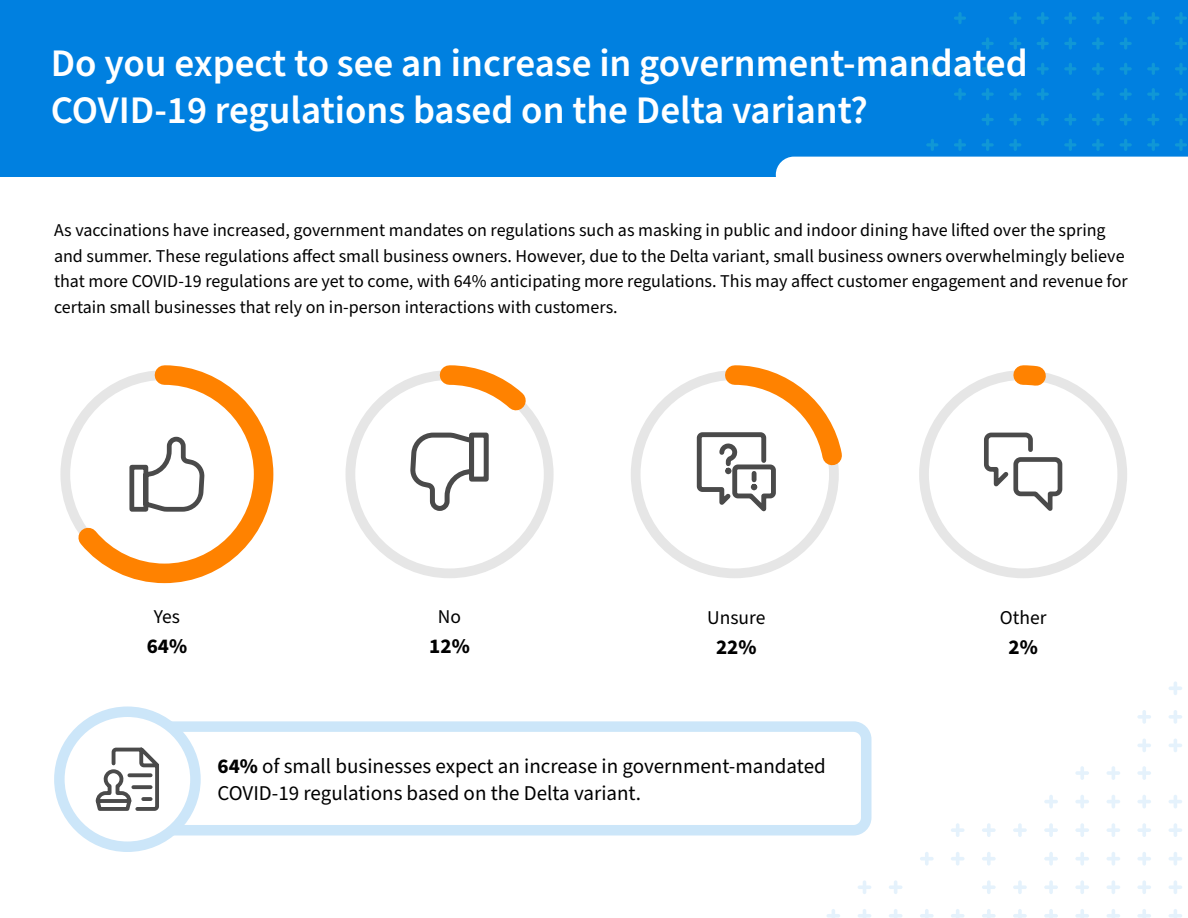
<style>
.page{position:relative;width:1188px;height:918px;background:#fff}
.page>*{position:absolute;margin:0;border:0;box-sizing:border-box;transform-origin:0 0}
.heading_3{font:600 39px/46.5px "Source Sans Pro";color:#fff}
.Intro_para{font:21px/27px "Source Sans Pro";color:#000}
.Chart_number{font:700 21px "Source Sans Pro";color:#000}
.Chart_number-2{font:19.5px "Source Sans Pro";color:#000}
.Body{font:18px/25.5px "Source Sans Pro";color:#000}
.s1{font-weight:700}
</style>
<div class="page">
<svg style="left:1169px;top:909px;width:13px;height:9px"></svg>
<svg style="left:1137px;top:909px;width:14px;height:9px"></svg>
<svg style="left:1169px;top:880px;width:13px;height:14px"></svg>
<svg style="left:1137px;top:880px;width:14px;height:14px"></svg>
<svg style="left:1169px;top:852px;width:13px;height:14px"></svg>
<svg style="left:1137px;top:852px;width:14px;height:14px"></svg>
<svg style="left:1107px;top:909px;width:13px;height:9px"></svg>
<svg style="left:1075px;top:909px;width:14px;height:9px"></svg>
<svg style="left:1044px;top:909px;width:14px;height:9px"></svg>
<svg style="left:1013px;top:909px;width:14px;height:9px"></svg>
<svg style="left:1107px;top:880px;width:13px;height:14px"></svg>
<svg style="left:1075px;top:880px;width:14px;height:14px"></svg>
<svg style="left:1044px;top:880px;width:14px;height:14px"></svg>
<svg style="left:1013px;top:880px;width:14px;height:14px"></svg>
<svg style="left:1107px;top:852px;width:13px;height:14px"></svg>
<svg style="left:1075px;top:852px;width:14px;height:14px"></svg>
<svg style="left:1044px;top:852px;width:14px;height:14px"></svg>
<svg style="left:1169px;top:823px;width:13px;height:14px"></svg>
<svg style="left:1137px;top:823px;width:14px;height:14px"></svg>
<svg style="left:1169px;top:795px;width:13px;height:13px"></svg>
<svg style="left:1137px;top:795px;width:14px;height:13px"></svg>
<svg style="left:1137px;top:766px;width:14px;height:14px"></svg>
<svg style="left:1107px;top:823px;width:13px;height:14px"></svg>
<svg style="left:1075px;top:823px;width:14px;height:14px"></svg>
<svg style="left:1044px;top:823px;width:14px;height:14px"></svg>
<svg style="left:1013px;top:823px;width:14px;height:14px"></svg>
<svg style="left:1107px;top:795px;width:13px;height:13px"></svg>
<svg style="left:1075px;top:795px;width:14px;height:13px"></svg>
<svg style="left:1044px;top:795px;width:14px;height:13px"></svg>
<svg style="left:1107px;top:766px;width:13px;height:14px"></svg>
<svg style="left:1075px;top:766px;width:14px;height:14px"></svg>
<svg style="left:1169px;top:739px;width:13px;height:13px"></svg>
<svg style="left:1137px;top:739px;width:14px;height:13px"></svg>
<svg style="left:1169px;top:710px;width:13px;height:14px"></svg>
<svg style="left:1137px;top:710px;width:14px;height:14px"></svg>
<svg style="left:1169px;top:681px;width:13px;height:14px"></svg>
<svg style="left:982px;top:909px;width:14px;height:9px"></svg>
<svg style="left:951px;top:909px;width:14px;height:9px"></svg>
<svg style="left:982px;top:880px;width:14px;height:14px"></svg>
<svg style="left:982px;top:852px;width:14px;height:14px"></svg>
<svg style="left:951px;top:852px;width:14px;height:14px"></svg>
<svg style="left:920px;top:909px;width:14px;height:9px"></svg>
<svg style="left:889px;top:909px;width:14px;height:9px"></svg>
<svg style="left:858px;top:909px;width:13px;height:9px"></svg>
<svg style="left:826px;top:909px;width:14px;height:9px"></svg>
<svg style="left:889px;top:880px;width:14px;height:14px"></svg>
<svg style="left:858px;top:880px;width:13px;height:14px"></svg>
<svg style="left:920px;top:852px;width:14px;height:14px"></svg>
<svg style="left:982px;top:823px;width:14px;height:14px"></svg>
<svg style="left:951px;top:823px;width:14px;height:14px"></svg>
<div style="left:0;top:0;width:1188px;height:176px;background:#0080e0"></div>
<svg style="left:1175px;top:88px;width:12px;height:12px"></svg>
<svg style="left:1147px;top:88px;width:12px;height:12px"></svg>
<svg style="left:1120px;top:88px;width:12px;height:12px"></svg>
<svg style="left:1092px;top:88px;width:12px;height:12px"></svg>
<svg style="left:1037px;top:88px;width:12px;height:12px"></svg>
<svg style="left:1175px;top:114px;width:12px;height:12px"></svg>
<svg style="left:1147px;top:113px;width:12px;height:13px"></svg>
<svg style="left:1120px;top:113px;width:12px;height:13px"></svg>
<svg style="left:1092px;top:114px;width:12px;height:12px"></svg>
<svg style="left:1064px;top:113px;width:12px;height:13px"></svg>
<svg style="left:1037px;top:113px;width:12px;height:13px"></svg>
<svg style="left:1175px;top:139px;width:12px;height:12px"></svg>
<svg style="left:1147px;top:139px;width:12px;height:12px"></svg>
<svg style="left:1120px;top:139px;width:12px;height:12px"></svg>
<svg style="left:1092px;top:139px;width:12px;height:12px"></svg>
<svg style="left:1064px;top:139px;width:12px;height:12px"></svg>
<svg style="left:1009px;top:88px;width:12px;height:12px"></svg>
<svg style="left:982px;top:88px;width:12px;height:12px"></svg>
<svg style="left:954px;top:88px;width:12px;height:12px"></svg>
<svg style="left:1009px;top:113px;width:12px;height:13px"></svg>
<svg style="left:982px;top:113px;width:12px;height:13px"></svg>
<svg style="left:1009px;top:139px;width:12px;height:12px"></svg>
<svg style="left:982px;top:139px;width:12px;height:12px"></svg>
<svg style="left:954px;top:139px;width:12px;height:12px"></svg>
<svg style="left:926px;top:139px;width:12px;height:12px"></svg>
<svg style="left:1175px;top:12px;width:12px;height:12px"></svg>
<svg style="left:1147px;top:12px;width:12px;height:12px"></svg>
<svg style="left:1120px;top:12px;width:12px;height:12px"></svg>
<svg style="left:1092px;top:12px;width:12px;height:12px"></svg>
<svg style="left:1064px;top:12px;width:12px;height:12px"></svg>
<svg style="left:1037px;top:12px;width:12px;height:12px"></svg>
<svg style="left:1175px;top:37px;width:12px;height:12px"></svg>
<svg style="left:1120px;top:37px;width:12px;height:13px"></svg>
<svg style="left:1092px;top:37px;width:12px;height:12px"></svg>
<svg style="left:1064px;top:37px;width:12px;height:13px"></svg>
<svg style="left:1037px;top:37px;width:12px;height:13px"></svg>
<svg style="left:1175px;top:63px;width:12px;height:12px"></svg>
<svg style="left:1147px;top:63px;width:12px;height:12px"></svg>
<svg style="left:1120px;top:63px;width:12px;height:12px"></svg>
<svg style="left:1092px;top:63px;width:12px;height:12px"></svg>
<svg style="left:1064px;top:63px;width:12px;height:12px"></svg>
<svg style="left:1037px;top:63px;width:12px;height:12px"></svg>
<svg style="left:1009px;top:12px;width:12px;height:12px"></svg>
<svg style="left:954px;top:12px;width:12px;height:12px"></svg>
<svg style="left:1009px;top:37px;width:12px;height:13px"></svg>
<svg style="left:982px;top:37px;width:12px;height:13px"></svg>
<svg style="left:982px;top:63px;width:12px;height:12px"></svg>
<svg style="left:954px;top:63px;width:12px;height:12px"></svg>
<svg style="left:926px;top:63px;width:12px;height:12px"></svg>
<div style="left:776px;top:157px;width:412px;height:19px;background:#fff"></div>
<div style="left:85px;top:721px;width:786px;height:114px;border:10px solid #cce6f9;border-radius:13px"></div>
<svg style="left:59px;top:712px;width:136px;height:135px"></svg>
<div style="left:54px;top:706px;width:147px;height:146px;border:10px solid #cce6f9;border-radius:50%"></div>
<svg style="left:61px;top:365px;width:213px;height:219px"></svg>
<div style="left:346px;top:370px;width:208px;height:208px;border:10px solid #e6e6e6;border-radius:50%"></div>
<div style="left:631px;top:370px;width:208px;height:208px;border:10px solid #e6e6e6;border-radius:50%"></div>
<div style="left:919px;top:370px;width:208px;height:208px;border:10px solid #e6e6e6;border-radius:50%"></div>
<svg style="left:1004px;top:365px;width:54px;height:22px"></svg>
<svg style="left:93px;top:744px;width:68px;height:69px"></svg>
<svg style="left:127px;top:434px;width:80px;height:81px"></svg>
<svg style="left:408px;top:365px;width:136px;height:148px"></svg>
<svg style="left:984px;top:432px;width:79px;height:79px"></svg>
<svg style="left:694px;top:365px;width:148px;height:156px"></svg>
<p class="heading_3" style="left:51px;top:41px;width:978px">Do you expect to see an increase in government-mandated<br>COVID-19 regulations based on the Delta variant?</p>
<p class="Body" style="left:54px;top:218px;width:1075px">As vaccinations have increased, government mandates on regulations such as masking in public and indoor dining have lifted over the spring and summer. These regulations affect small business owners. However, due to the Delta variant, small business owners overwhelmingly believe that more COVID-19 regulations are yet to come, with 64% anticipating more regulations. This may affect customer engagement and revenue for certain small businesses that rely on in-person interactions with customers.</p>
<p class="Chart_number-2" style="left:154px;top:603px;width:28px">Yes</p>
<p class="Chart_number" style="left:147px;top:632px;width:42px">64%</p>
<p class="Chart_number-2" style="left:438px;top:604px;width:25px">No</p>
<p class="Chart_number" style="left:429px;top:632px;width:42px">12%</p>
<p class="Chart_number-2" style="left:707px;top:604px;width:60px">Unsure</p>
<p class="Chart_number" style="left:716px;top:633px;width:42px">22%</p>
<p class="Intro_para" style="left:218px;top:754px;width:610px"><span class="s1">64%</span> of small businesses expect an increase in government-mandated<br>COVID-19 regulations based on the Delta variant.</p>
<p class="Chart_number-2" style="left:1000px;top:604px;width:48px">Other</p>
<p class="Chart_number" style="left:1009px;top:633px;width:31px">2%</p>
</div>
